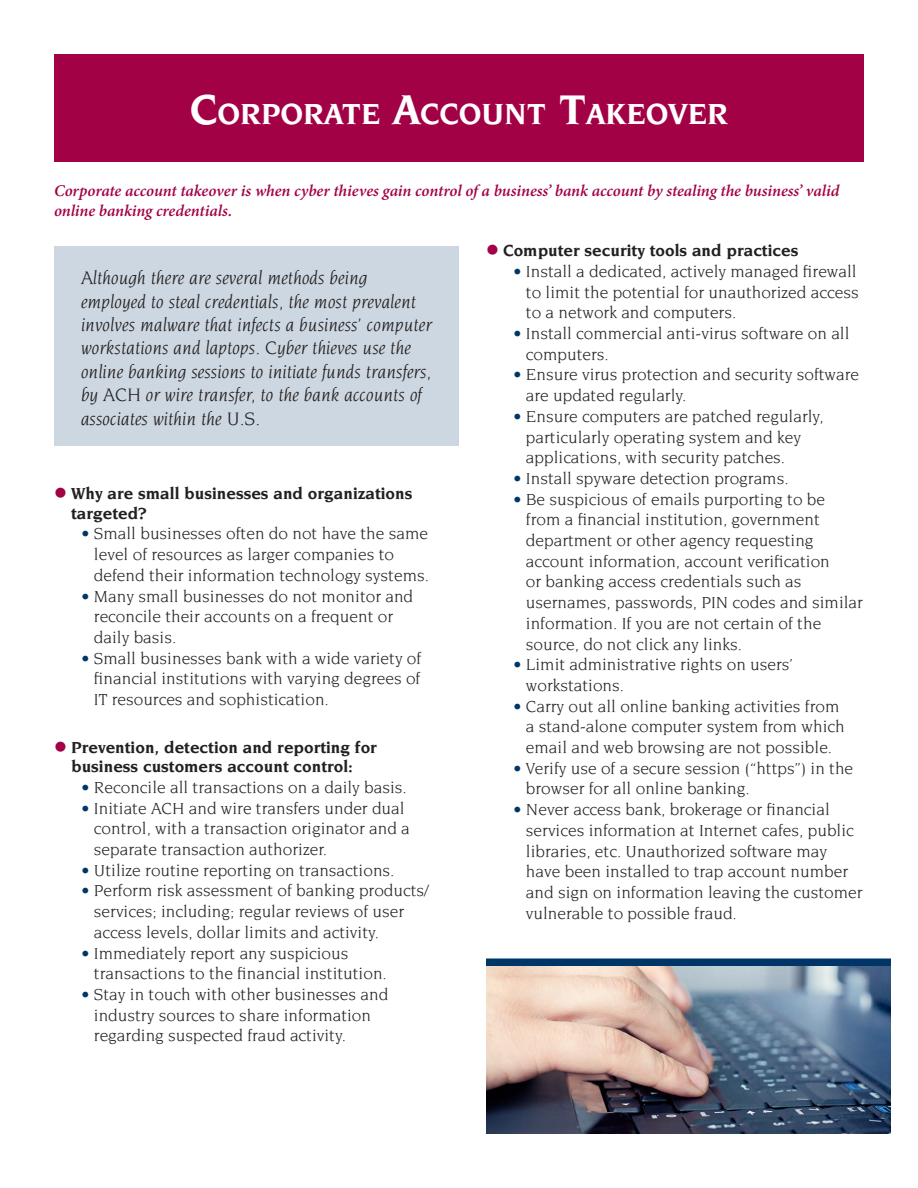
<style>
.page{position:relative;width:918px;height:1188px;background:#fff}
.page>*{position:absolute;margin:0;border:0;box-sizing:border-box;transform-origin:0 0}
.t1{font:700 31.5px "Novarese Std";color:#fff}
.t2{font:italic 19.5px/23.4px "Novarese Std";color:#231f20}
.t3{font:17.25px/20.7px "Novarese Std";color:#231f20}
.t4{font:700 17.25px/19.5px "Novarese Std";color:#231f20}
.t5{font:italic 600 16.5px/19.8px "Minion Pro";letter-spacing:-.005em;color:#a30146}
.s1{font-size:45px}
.s2{color:#a30146}
.s3{color:#003667}
</style>
<div class="page">
<div style="left:54px;top:54px;width:810px;height:108px;background:#a30146"></div>
<img style="left:486px;top:966px;width:405px;height:168px">
<div style="left:486px;top:958px;width:405px;height:8px;background:#003667"></div>
<div style="left:54px;top:246px;width:405px;height:200px;background:#cdd7e1"></div>
<p class="t1" style="left:190px;top:96px;width:540px"><span class="s1">C</span>ORPORATE <span class="s1">A</span>CCOUNT <span class="s1">T</span>AKEOVER</p>
<p class="t5" style="left:54px;top:181px;width:787px">Corporate account takeover is when cyber thieves gain control of a business’ bank account by stealing the business’ valid online banking credentials.</p>
<p class="t2" style="left:81px;top:266px;width:353px">Although there are several methods being employed to steal credentials, the most prevalent involves malware that infects a business’ computer workstations and laptops. Cyber thieves use the online banking sessions to initiate funds transfers, by ACH or wire transfer, to the bank accounts of associates within the U.S.</p>
<p class="t4" style="left:71px;top:484px;width:343px;text-indent:-17px"><span class="s2">●</span> Why are small businesses and organizations targeted?</p>
<p class="t3" style="left:94px;top:523px;width:337px;text-indent:-13px"><span class="s3">•</span> Small businesses often do not have the same level of resources as larger companies to defend their information technology systems.</p>
<p class="t3" style="left:94px;top:585px;width:321px;text-indent:-13px"><span class="s3">•</span> Many small businesses do not monitor and reconcile their accounts on a frequent or daily basis.</p>
<p class="t3" style="left:94px;top:648px;width:329px;text-align:justify;text-indent:-13px"><span class="s3">•</span> Small businesses bank with a wide variety of financial institutions with varying degrees of IT resources and sophistication.</p>
<p class="t4" style="left:54px;top:737px;width:325px;text-align:center"><span class="s2">●</span> Prevention, detection and reporting for business customers account control:</p>
<p class="t3" style="left:81px;top:777px;width:327px"><span class="s3">•</span> Reconcile all transactions on a daily basis.</p>
<p class="t3" style="left:94px;top:798px;width:317px;text-indent:-13px"><span class="s3">•</span> Initiate ACH and wire transfers under dual control, with a transaction originator and a separate transaction authorizer.</p>
<p class="t3" style="left:81px;top:860px;width:315px"><span class="s3">•</span> Utilize routine reporting on transactions.</p>
<p class="t3" style="left:94px;top:880px;width:337px;text-indent:-13px"><span class="s3">•</span> Perform risk assessment of banking products/ services; including; regular reviews of user access levels, dollar limits and activity.</p>
<p class="t3" style="left:94px;top:942px;width:294px;text-indent:-13px"><span class="s3">•</span> Immediately report any suspicious transactions to the financial institution.</p>
<p class="t3" style="left:94px;top:984px;width:296px;text-indent:-13px"><span class="s3">•</span> Stay in touch with other businesses and industry sources to share information regarding suspected fraud activity.</p>
<p class="t4" style="left:486px;top:241px;width:314px"><span class="s2">●</span> Computer security tools and practices</p>
<p class="t3" style="left:526px;top:261px;width:334px;text-align:justify;text-indent:-13px"><span class="s3">•</span> Install a dedicated, actively managed firewall to limit the potential for unauthorized access to a network and computers.</p>
<p class="t3" style="left:526px;top:323px;width:325px;text-indent:-13px"><span class="s3">•</span> Install commercial anti-virus software on all computers.</p>
<p class="t3" style="left:526px;top:364px;width:335px;text-indent:-13px"><span class="s3">•</span> Ensure virus protection and security software are updated regularly.</p>
<p class="t3" style="left:526px;top:406px;width:299px;text-indent:-13px"><span class="s3">•</span> Ensure computers are patched regularly, particularly operating system and key applications, with security patches.</p>
<p class="t3" style="left:513px;top:468px;width:277px"><span class="s3">•</span> Install spyware detection programs.</p>
<p class="t3" style="left:526px;top:489px;width:339px;text-indent:-13px"><span class="s3">•</span> Be suspicious of emails purporting to be from a financial institution, government department or other agency requesting account information, account verification<br>or banking access credentials such as usernames, passwords, PIN codes and similar information. If you are not certain of the source, do not click any links.</p>
<p class="t3" style="left:526px;top:654px;width:269px;text-indent:-13px"><span class="s3">•</span> Limit administrative rights on users’ workstations.</p>
<p class="t3" style="left:526px;top:696px;width:320px;text-indent:-13px"><span class="s3">•</span> Carry out all online banking activities from a stand-alone computer system from which email and web browsing are not possible.</p>
<p class="t3" style="left:526px;top:758px;width:329px;text-indent:-13px"><span class="s3">•</span> Verify use of a secure session (“https”) in the browser for all online banking.</p>
<p class="t3" style="left:526px;top:799px;width:338px;text-indent:-13px"><span class="s3">•</span> Never access bank, brokerage or financial services information at Internet cafes, public libraries, etc. Unauthorized software may have been installed to trap account number and sign on information leaving the customer vulnerable to possible fraud.</p>
</div>
